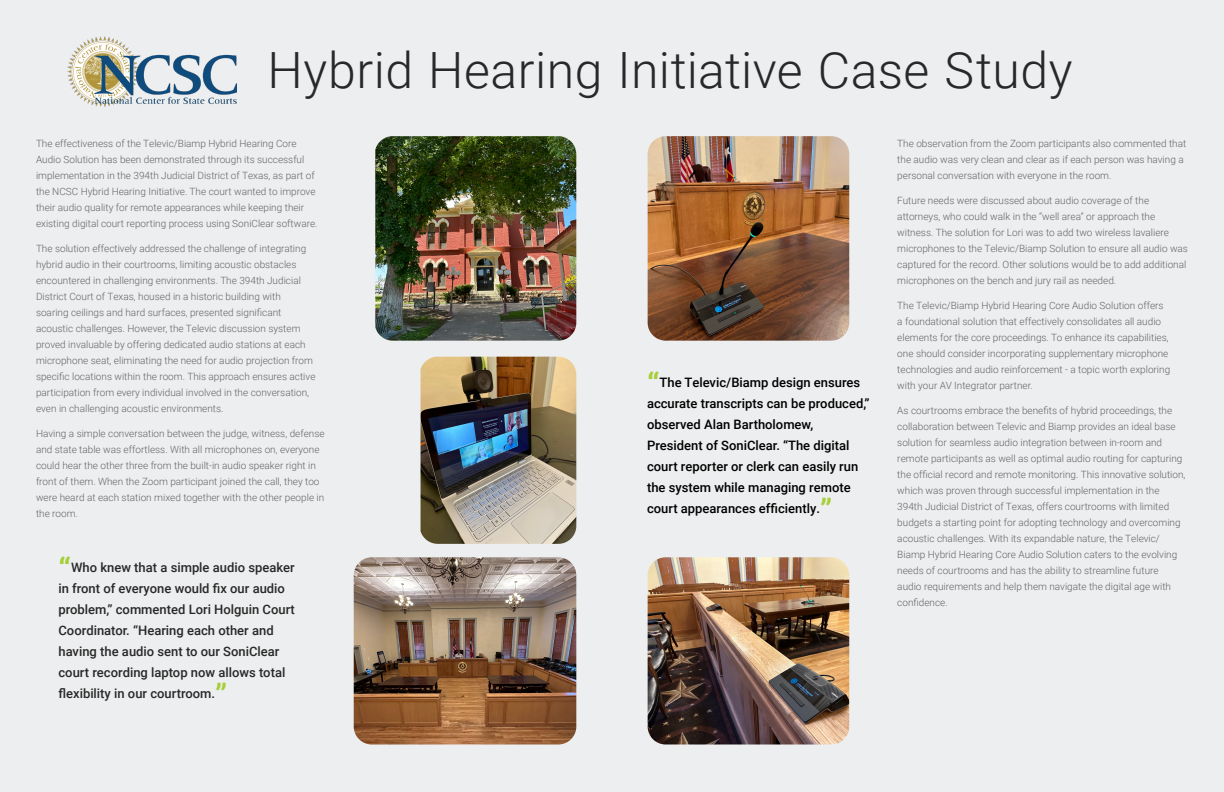
<style>
.page{position:relative;width:1224px;height:792px;background:#edeeef}
.page>*{position:absolute;margin:0;border:0;box-sizing:border-box;transform-origin:0 0}
.t1{font:300 50px "Roboto";letter-spacing:.01em;color:#292829}
.t2{font:700 31px "Roboto";color:#a6ce39}
.t3{font:500 31px "Roboto";color:#a6ce39}
.t4{font:500 13px/21px "Roboto";color:#292829}
.t5{font:500 13px/21px "Roboto";color:#000}
.t6{font:300 10px/16px "Roboto";color:#636466}
</style>
<div class="page">
<img style="left:648px;top:557px;width:201px;height:188px">
<img style="left:354px;top:557px;width:222px;height:188px">
<img style="left:421px;top:357px;width:155px;height:187px">
<img style="left:648px;top:136px;width:201px;height:205px">
<img style="left:375px;top:136px;width:201px;height:205px">
<img style="left:68px;top:36px;width:168px;height:71px">
<h1 class="t1" style="left:267px;top:36px;width:807px">Hybrid Hearing Initiative Case Study</h1>
<p class="t6" style="left:36px;top:135px;width:283px">The effectiveness of the Televic/Biamp Hybrid Hearing Core Audio Solution has been demonstrated through its successful implementation in the 394th Judicial District of Texas, as part of the NCSC Hybrid Hearing Initiative. The court wanted to improve their audio quality for remote appearances while keeping their existing digital court reporting process using SoniClear software.</p>
<p class="t6" style="left:36px;top:240px;width:281px">The solution effectively addressed the challenge of integrating hybrid audio in their courtrooms, limiting acoustic obstacles encountered in challenging environments. The 394th Judicial District Court of Texas, housed in a historic building with soaring ceilings and hard surfaces, presented significant acoustic challenges. However, the Televic discussion system proved invaluable by offering dedicated audio stations at each microphone seat, eliminating the need for audio projection from specific locations within the room. This approach ensures active participation from every individual involved in the conversation, even in challenging acoustic environments.</p>
<p class="t6" style="left:36px;top:425px;width:290px">Having a simple conversation between the judge, witness, defense and state table was effortless. With all microphones on, everyone could hear the other three from the built-in audio speaker right in front of them. When the Zoom participant joined the call, they too were heard at each station mixed together with the other people in the room.</p>
<h2 class="t2" style="left:58px;top:547px;width:14px">“</h2>
<p class="t4" style="left:58px;top:556px;width:238px;text-indent:13px">Who knew that a simple audio speaker in front of everyone would fix our audio problem,” commented Lori Holguin Court Coordinator. “Hearing each other and having the audio sent to our SoniClear court recording laptop now allows total flexibility in our courtroom.</p>
<h2 class="t3" style="left:215px;top:673px;width:14px">”</h2>
<h2 class="t2" style="left:647px;top:362px;width:14px">“</h2>
<p class="t5" style="left:647px;top:372px;width:224px;text-indent:13px">The Televic/Biamp design ensures accurate transcripts can be produced,” observed Alan Bartholomew, President of SoniClear. “The digital court reporter or clerk can easily run the system while managing remote court appearances efficiently.</p>
<h2 class="t3" style="left:820px;top:488px;width:14px">”</h2>
<p class="t6" style="left:897px;top:135px;width:290px">The observation from the Zoom participants also commented that the audio was very clean and clear as if each person was having a personal conversation with everyone in the room.</p>
<p class="t6" style="left:897px;top:192px;width:292px">Future needs were discussed about audio coverage of the attorneys, who could walk in the “well area” or approach the witness. The solution for Lori was to add two wireless lavaliere microphones to the Televic/Biamp Solution to ensure all audio was captured for the record. Other solutions would be to add additional microphones on the bench and jury rail as needed.</p>
<p class="t6" style="left:897px;top:297px;width:274px">The Televic/Biamp Hybrid Hearing Core Audio Solution offers a foundational solution that effectively consolidates all audio elements for the core proceedings. To enhance its capabilities, one should consider incorporating supplementary microphone technologies and audio reinforcement - a topic worth exploring with your AV Integrator partner.</p>
<p class="t6" style="left:897px;top:402px;width:290px">As courtrooms embrace the benefits of hybrid proceedings, the collaboration between Televic and Biamp provides an ideal base solution for seamless audio integration between in-room and remote participants as well as optimal audio routing for capturing the official record and remote monitoring. This innovative solution, which was proven through successful implementation in the 394th Judicial District of Texas, offers courtrooms with limited budgets a starting point for adopting technology and overcoming acoustic challenges. With its expandable nature, the Televic/ Biamp Hybrid Hearing Core Audio Solution caters to the evolving needs of courtrooms and has the ability to streamline future<br>audio requirements and help them navigate the digital age with confidence.</p>
</div>
